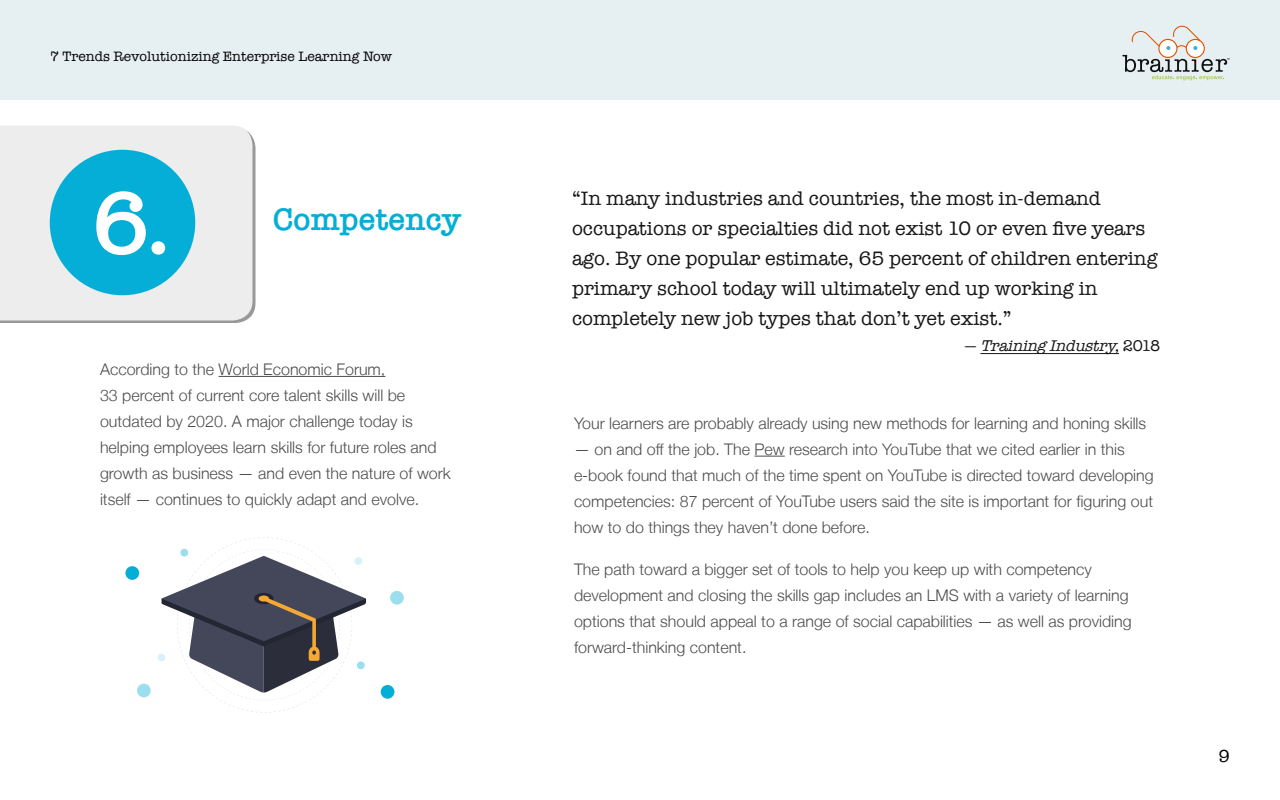
<style>
.page{position:relative;width:1280px;height:800px;background:#fff}
.page>*{position:absolute;margin:0;border:0;box-sizing:border-box;transform-origin:0 0}
.t1{font:600 90px "American Typewriter";color:#fff}
.t2{font:600 32px "American Typewriter";color:#05aed6}
.t3{font:20px/30px "American Typewriter";color:#181717}
.t4{font:18px "American Typewriter";color:#000}
.t5{font:300 16px/26px "Helvetica Neue LT";color:#4d4d4d}
.t6{font:italic 16px "American Typewriter";color:#181717}
.t7{font:14px "American Typewriter";color:#000}
.s1{font-style:normal}
</style>
<div class="page">
<svg style="left:0;top:136px;width:256px;height:187px;background:#afafaf"></svg>
<div style="left:0;top:126px;width:252px;height:194px;background:#ededed"></div>
<div style="left:0;top:0;width:1280px;height:100px;background:#e6eff2"></div>
<svg style="left:1122px;top:26px;width:108px;height:54px"></svg>
<div style="left:50px;top:150px;width:145px;height:145px;background:#05aed6;border-radius:50%"></div>
<hr style="left:219px;top:376px;width:166px;height:1px;background:#4d4d4d">
<hr style="left:980px;top:353px;width:139px;height:1px;background:#181717">
<hr style="left:755px;top:456px;width:30px;height:1px;background:#4d4d4d">
<svg style="left:162px;top:537px;width:204px;height:176px"></svg>
<div style="left:125px;top:566px;width:14px;height:14px;background:#05aed6;border-radius:50%"></div>
<div style="left:381px;top:685px;width:13px;height:14px;background:#05aed6;border-radius:50%"></div>
<div style="left:158px;top:654px;width:7px;height:7px;background:#d9f2f8;border-radius:50%"></div>
<div style="left:354px;top:557px;width:8px;height:8px;background:#d9f2f8;border-radius:50%"></div>
<div style="left:390px;top:591px;width:14px;height:14px;background:#9bdeee;border-radius:50%"></div>
<div style="left:137px;top:684px;width:14px;height:13px;background:#9bdeee;border-radius:50%"></div>
<div style="left:357px;top:661px;width:8px;height:8px;background:#9bdeee;border-radius:50%"></div>
<div style="left:180px;top:549px;width:8px;height:8px;background:#9bdeee;border-radius:50%"></div>
<p class="t7" style="left:50px;top:45px;width:343px">7 Trends Revolutionizing Enterprise Learning Now</p>
<h1 class="t1" style="left:93px;top:155px;width:79px">6.</h1>
<h2 class="t2" style="left:273px;top:195px;width:190px">Competency</h2>
<p class="t5" style="left:100px;top:356px;width:352px">According to the World Economic Forum,<br>33 percent of current core talent skills will be outdated by 2020. A major challenge today is helping employees learn skills for future roles and growth as business — and even the nature of work itself — continues to quickly adapt and evolve.</p>
<p class="t3" style="left:572px;top:183px;width:587px">“In many industries and countries, the most in-demand occupations or specialties did not exist 10 or even five years ago. By one popular estimate, 65 percent of children entering primary school today will ultimately end up working in completely new job types that don’t yet exist.”</p>
<p class="t6" style="left:965px;top:333px;width:197px"><span class="s1">—</span> TrainingIndustry,<span class="s1">2 0 1 8</span></p>
<p class="t5" style="left:574px;top:409px;width:574px">Your learners are probably already using new methods for learning and honing skills</p>
<p class="t5" style="left:574px;top:435px;width:581px">— on and off the job. The Pew research into YouTube that we cited earlier in this e-book found that much of the time spent on YouTube is directed toward developing competencies: 87 percent of YouTube users said the site is important for figuring out how to do things they haven’t done before.</p>
<p class="t5" style="left:574px;top:555px;width:559px">The path toward a bigger set of tools to help you keep up with competency development and closing the skills gap includes an LMS with a variety of learning options that should appeal to a range of social capabilities — as well as providing forward-thinking content.</p>
<p class="t4" style="left:1219px;top:743px;width:13px">9</p>
</div>
